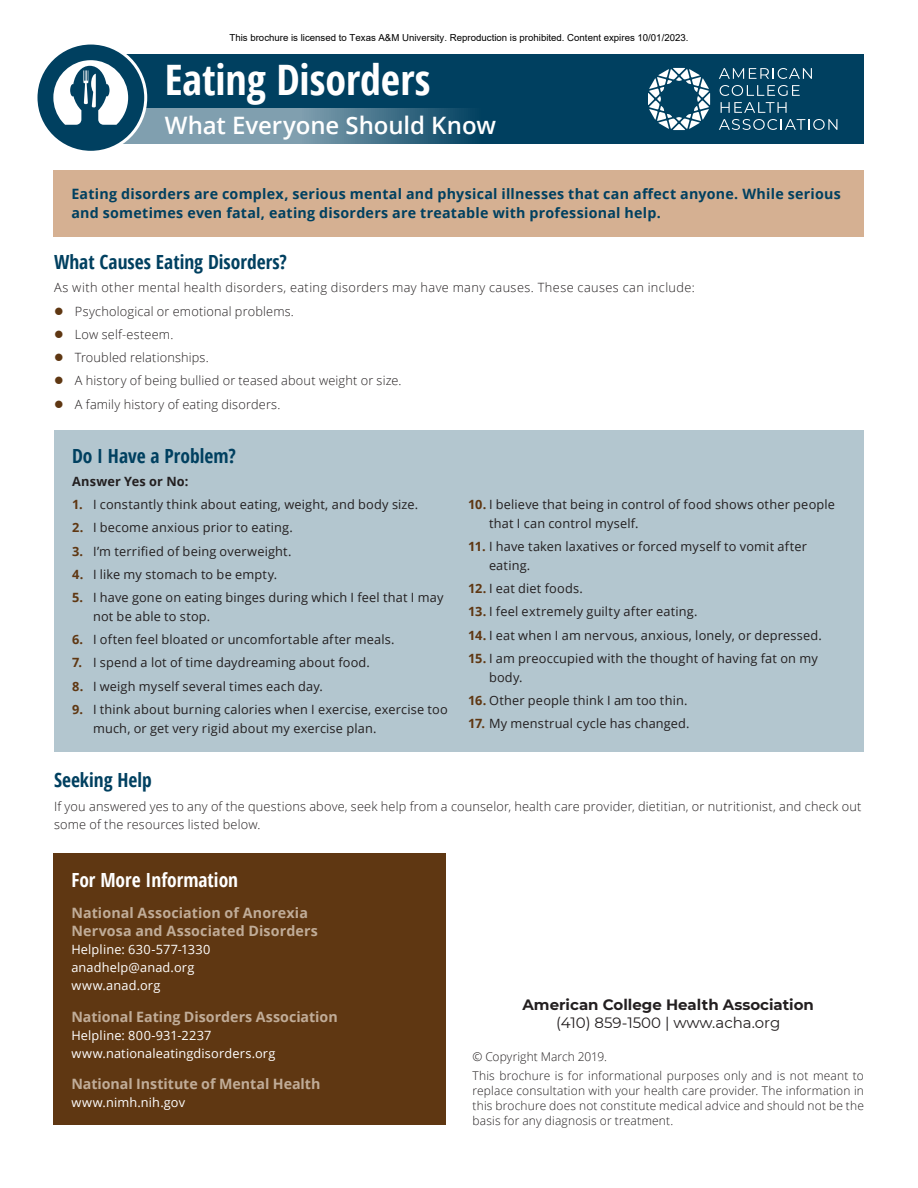
<style>
.page{position:relative;width:918px;height:1188px;background:#fff}
.page>*{position:absolute;margin:0;border:0;box-sizing:border-box;transform-origin:0 0}
.t1{font:700 42px "Open Sans Condensed";color:#fff}
.t2{font:600 24px "Open Sans";letter-spacing:-.005em;color:#fff}
.t3{font:700 19.5px "Open Sans Condensed";color:#004060}
.t4{font:700 19.5px "Open Sans Condensed";color:#fff}
.t5{font:700 15px "Montserrat";color:#231f20}
.t6{font:15px "Montserrat";color:#231f20}
.t7{font:700 14.25px/19.5px "Open Sans";letter-spacing:.02em;color:#004060}
.t8{font:700 14.25px/18px "Open Sans";letter-spacing:.005em;color:#c0ac98}
.t9{font:12.75px/18.8px "Open Sans";letter-spacing:.015em;color:#231f20}
.t10{font:300 12.75px/23.2px "Open Sans";letter-spacing:.015em;color:#231f20}
.t11{font:12.75px/18px "Open Sans";letter-spacing:.015em;color:#fff}
.t12{font:700 12.75px "Open Sans";letter-spacing:.015em;color:#231f20}
.t13{font:300 12px/15px "Open Sans";letter-spacing:.015em;color:#231f20}
.t14{font:9.6px "Arial";color:#000}
.s1{font-weight:700;color:#5f3712}
</style>
<div class="page">
<div style="left:80px;top:108px;width:784px;height:36px;background:#809faf"></div>
<div style="left:80px;top:54px;width:784px;height:54px;background:#004060"></div>
<div style="left:36px;top:43px;width:110px;height:109px;background:#004060;border-radius:50%"></div>
<div style="left:35px;top:42px;width:112px;height:112px;border:3px solid #fff;border-radius:50%"></div>
<div style="left:299px;top:54px;width:565px;height:90px;background:#004060"></div>
<svg style="left:53px;top:60px;width:75px;height:65px"></svg>
<div style="left:53px;top:854px;width:393px;height:271px;background:#5f3712"></div>
<div style="left:53px;top:170px;width:811px;height:66px;background:#d5b092"></div>
<div style="left:54px;top:430px;width:810px;height:321px;background:#b3c6cf"></div>
<svg style="left:648px;top:68px;width:62px;height:62px"></svg>
<svg style="left:719px;top:68px;width:93px;height:11px"></svg>
<svg style="left:720px;top:85px;width:80px;height:11px"></svg>
<svg style="left:721px;top:102px;width:66px;height:11px"></svg>
<svg style="left:719px;top:119px;width:118px;height:11px"></svg>
<p class="t14" style="left:230px;top:31px;width:460px">This brochure is licensed to Texas A&amp;M University. Reproduction is prohibited. Content expires 10/01/2023.</p>
<h1 class="t1" style="left:165px;top:50px;width:267px">Eating Disorders</h1>
<h2 class="t2" style="left:165px;top:109px;width:333px">What Everyone Should Know</h2>
<p class="t7" style="left:71px;top:183px;width:771px">Eating disorders are complex, serious mental and physical illnesses that can affect anyone. While serious and sometimes even fatal, eating disorders are treatable with professional help.</p>
<h3 class="t3" style="left:54px;top:248px;width:235px">What Causes Eating Disorders?</h3>
<p class="t10" style="left:75px;top:276px;width:621px;text-indent:-21px">As with other mental health disorders, eating disorders may have many causes. These causes can include:<br>Psychological or emotional problems.<br>Low self-esteem.<br>Troubled relationships.<br>A history of being bullied or teased about weight or size.<br>A family history of eating disorders.</p>
<h3 class="t3" style="left:72px;top:442px;width:165px">Do I Have a Problem?</h3>
<p class="t12" style="left:72px;top:472px;width:118px">Answer Yes or No:</p>
<p class="t9" style="left:72px;top:495px;width:348px"><span class="s1">1.</span> I constantly think about eating, weight, and body size.</p>
<p class="t9" style="left:72px;top:518px;width:222px"><span class="s1">2.</span> I become anxious prior to eating.</p>
<p class="t9" style="left:72px;top:541px;width:221px"><span class="s1">3.</span> I’m terrified of being overweight.</p>
<p class="t9" style="left:72px;top:564px;width:207px"><span class="s1">4.</span> I like my stomach to be empty.</p>
<p class="t9" style="left:93px;top:588px;width:352px;text-indent:-21px"><span class="s1">5.</span> I have gone on eating binges during which I feel that I may not be able to stop.</p>
<p class="t9" style="left:72px;top:630px;width:324px"><span class="s1">6.</span> I often feel bloated or uncomfortable after meals.</p>
<p class="t9" style="left:72px;top:653px;width:300px"><span class="s1">7.</span> I spend a lot of time daydreaming about food.</p>
<p class="t9" style="left:72px;top:676px;width:252px"><span class="s1">8.</span> I weigh myself several times each day.</p>
<p class="t9" style="left:93px;top:699px;width:356px;text-indent:-21px"><span class="s1">9.</span> I think about burning calories when I exercise, exercise too much, or get very rigid about my exercise plan.</p>
<p class="t9" style="left:489px;top:495px;width:348px;text-indent:-21px"><span class="s1">10.</span> I believe that being in control of food shows other people that I can control myself.</p>
<p class="t9" style="left:489px;top:537px;width:320px;text-indent:-21px"><span class="s1">11.</span> I have taken laxatives or forced myself to vomit after eating.</p>
<p class="t9" style="left:468px;top:579px;width:116px"><span class="s1">12.</span> I eat diet foods.</p>
<p class="t9" style="left:468px;top:602px;width:231px"><span class="s1">13.</span> I feel extremely guilty after eating.</p>
<p class="t9" style="left:468px;top:625px;width:355px"><span class="s1">14.</span> I eat when I am nervous, anxious, lonely, or depressed.</p>
<p class="t9" style="left:489px;top:648px;width:330px;text-indent:-21px"><span class="s1">15.</span> I am preoccupied with the thought of having fat on my body.</p>
<p class="t9" style="left:468px;top:690px;width:221px"><span class="s1">16.</span> Other people think I am too thin.</p>
<p class="t9" style="left:468px;top:714px;width:223px"><span class="s1">17.</span> My menstrual cycle has changed.</p>
<h3 class="t3" style="left:54px;top:767px;width:99px">Seeking Help</h3>
<p class="t10" style="left:54px;top:796px;width:809px;line-height:18.8px">If you answered yes to any of the questions above, seek help from a counselor, health care provider, dietitian, or nutritionist, and check out some of the resources listed below.</p>
<h3 class="t4" style="left:71px;top:866px;width:168px">For More Information</h3>
<p class="t8" style="left:71px;top:903px;width:248px">National Association of Anorexia<br>Nervosa and Associated Disorders</p>
<p class="t11" style="left:71px;top:940px;width:140px">Helpline: 630-577-1330 anadhelp@anad.org www.anad.org</p>
<p class="t8" style="left:71px;top:1007px;width:268px">National Eating Disorders Association</p>
<p class="t11" style="left:71px;top:1026px;width:206px">Helpline: 800-931-2237 www.nationaleatingdisorders.org</p>
<p class="t8" style="left:71px;top:1074px;width:251px">National Institute of Mental Health</p>
<p class="t11" style="left:71px;top:1093px;width:115px">www.nimh.nih.gov</p>
<p class="t5" style="left:522px;top:993px;width:293px">American College Health Association</p>
<p class="t6" style="left:556px;top:1012px;width:226px">(410) 859-1500 | www.acha.org</p>
<p class="t13" style="left:472px;top:1046px;width:393px;line-height:19.5px">© Copyright March 2019.<br>This brochure is for informational purposes only and is not meant to</p>
<p class="t13" style="left:472px;top:1083px;width:393px;text-align:justify">replace consultation with your health care provider. The information in this brochure does not constitute medical advice and should not be the basis for any diagnosis or treatment.</p>
</div>
